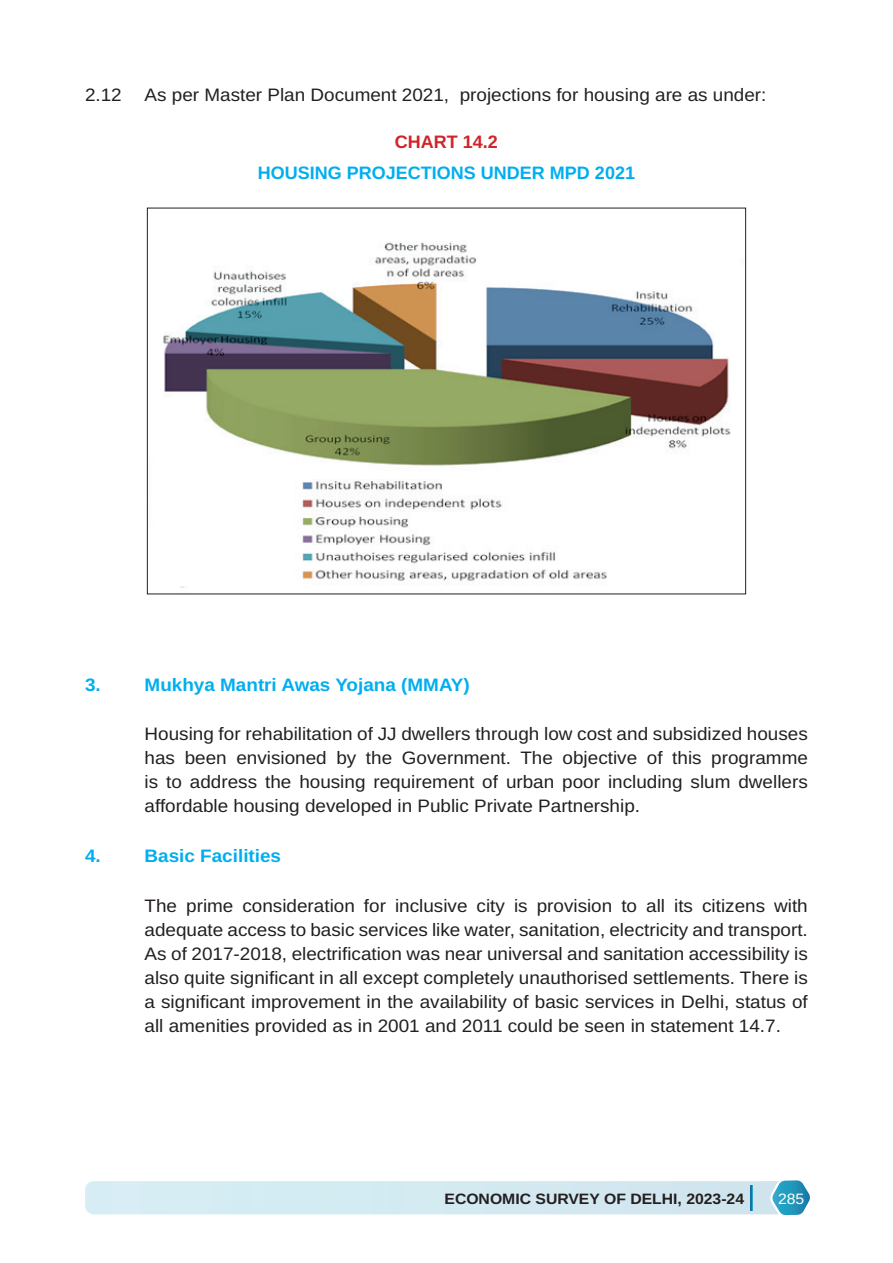
<style>
.page{position:relative;width:893px;height:1263px;background:#fff}
.page>*{position:absolute;margin:0;border:0;box-sizing:border-box;transform-origin:0 0}
.t1{font:18px/24px "Arimo";color:#231f20;text-align:justify;scale:1.05 1}
.t2{font:700 18px "Arimo";color:#00aeef;scale:1.05 1}
.t3{font:700 18px "Arimo";color:#00aeef}
.t4{font:700 18px "Arimo";color:#d1232a}
.t5{font:700 15px "Arimo";color:#231f20;scale:1.05 1}
.t6{font:15px "Arimo";color:#fff;scale:1.05 1}
</style>
<div class="page">
<div style="left:85px;top:1181px;width:703px;height:33px;background:#d3ebf1;border-radius:9px"></div>
<svg style="left:768px;top:1180px;width:42px;height:36px"></svg>
<svg style="left:751px;top:1185px;width:1px;height:25px"></svg>
<img style="left:163px;top:242px;width:580px;height:346px">
<p class="t1" style="left:85px;top:83px;width:37px">2.12</p>
<p class="t1" style="left:145px;top:83px;width:594px">As per Master Plan Document 2021, projections for housing are as under:</p>
<p class="t4" style="left:395px;top:130px;width:105px">CHART 14.2</p>
<p class="t3" style="left:258px;top:160px;width:379px">HOUSING PROJECTIONS UNDER MPD 2021</p>
<p class="t2" style="left:85px;top:672px;width:17px">3.</p>
<p class="t2" style="left:145px;top:672px;width:311px">Mukhya Mantri Awas Yojana (MMAY)</p>
<p class="t1" style="left:145px;top:722px;width:633px">Housing for rehabilitation of JJ dwellers through low cost and subsidized houses has been envisioned by the Government. The objective of this programme is to address the housing requirement of urban poor including slum dwellers affordable housing developed in Public Private Partnership.</p>
<p class="t2" style="left:85px;top:843px;width:17px">4.</p>
<p class="t2" style="left:145px;top:843px;width:132px">Basic Facilities</p>
<p class="t1" style="left:145px;top:894px;width:633px">The prime consideration for inclusive city is provision to all its citizens with adequate access to basic services like water, sanitation, electricity and transport.<br>As of 2017-2018, electrification was near universal and sanitation accessibility is also quite significant in all except completely unauthorised settlements. There is a significant improvement in the availability of basic services in Delhi, status of all amenities provided as in 2001 and 2011 could be seen in statement 14.7.</p>
<p class="t5" style="left:444px;top:1188px;width:287px">ECONOMIC SURVEY OF DELHI, 2023-24</p>
<p class="t6" style="left:778px;top:1188px;width:27px">285</p>
</div>
